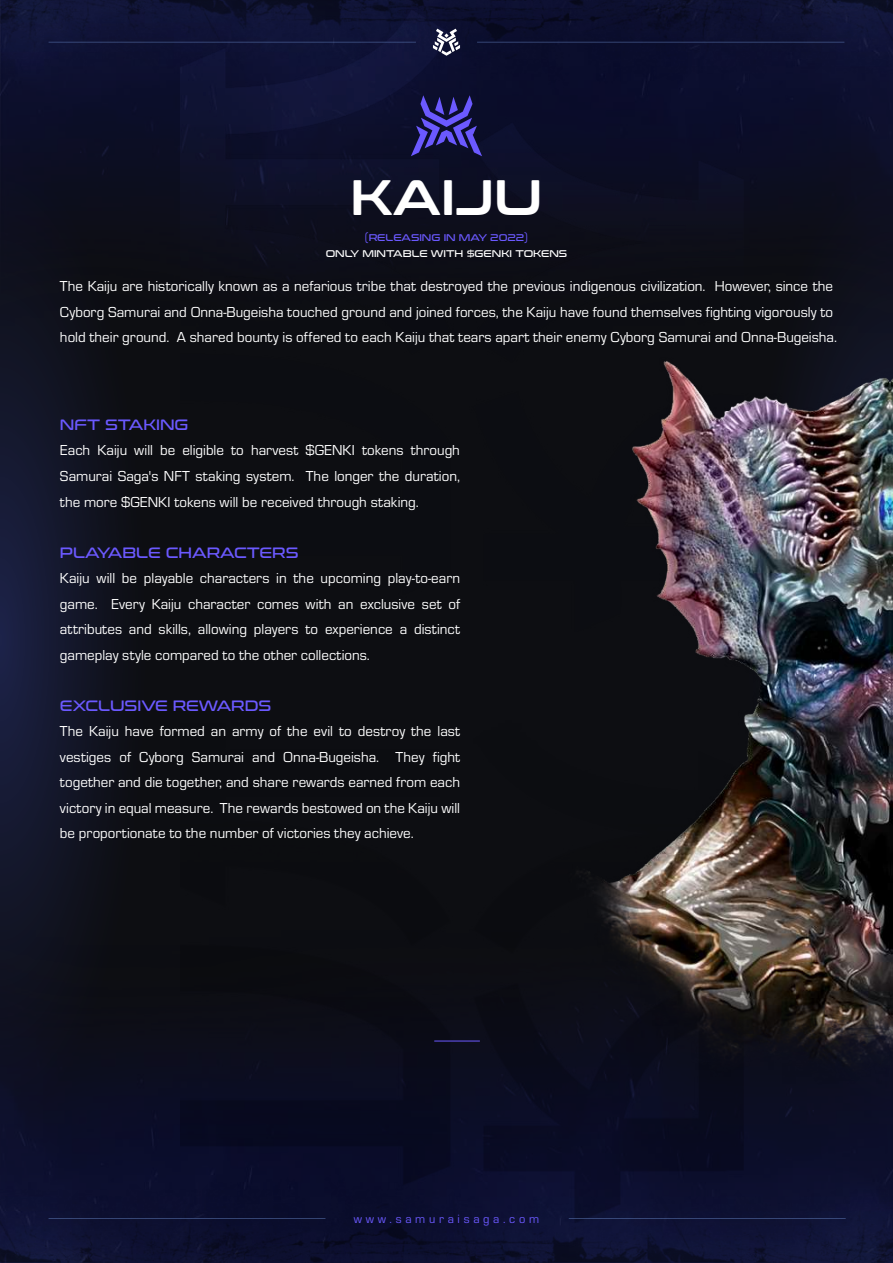
<style>
.page{position:relative;width:893px;height:1263px;background:#fff}
.page>*{position:absolute;margin:0;border:0;box-sizing:border-box;transform-origin:0 0}
.t1{font:49.5px "Conthrax Sb";color:#fff}
.t2{font:15px/25.5px "Eurostile";color:#fff;text-align:justify}
.t3{font:15px "Conthrax";color:#6b59ff}
.t4{font:12.45px "Eurostile";letter-spacing:.3em;color:#6b59ff}
.t5{font:9.75px "Conthrax";color:#fff}
.t6{font:9.75px "Conthrax";color:#6b59ff}
</style>
<div class="page">
<svg style="left:0;top:556px;width:152px;height:151px;background:#131629"></svg>
<img style="left:0;top:707px;width:893px;height:446px">
<img style="left:0;top:1153px;width:893px;height:110px">
<img style="left:0;top:110px;width:893px;height:446px">
<img style="left:0;top:0;width:893px;height:110px">
<img style="left:181px;top:9px;width:562px;height:592px">
<img style="left:181px;top:601px;width:562px;height:621px">
<svg style="left:433px;top:29px;width:27px;height:27px"></svg>
<svg style="left:411px;top:95px;width:71px;height:61px;background:#2b2772"></svg>
<hr style="left:49px;top:42px;width:367px;height:1px;background:#617fbc">
<hr style="left:477px;top:42px;width:367px;height:1px;background:#617fbc">
<hr style="left:49px;top:1218px;width:276px;height:1px;background:#617fbc">
<hr style="left:569px;top:1218px;width:277px;height:1px;background:#617fbc">
<hr style="left:435px;top:1041px;width:45px;height:1px;background:#6b59ff">
<img style="left:566px;top:357px;width:327px;height:750px">
<h1 class="t1" style="left:351px;top:159px;width:193px">KAIJU</h1>
<p class="t6" style="left:364px;top:230px;width:166px">(RELEASING IN MAY 2022)</p>
<p class="t5" style="left:326px;top:246px;width:243px">ONLY MINTABLE WITH $GENKI TOKENS</p>
<p class="t2" style="left:60px;top:273px;width:779px;text-align:left">The Kaiju are historically known as a nefarious tribe that destroyed the previous indigenous civilization. However, since the<br>Cyborg Samurai and Onna-Bugeisha touched ground and joined forces, the Kaiju have found themselves fighting vigorously to hold their ground. A shared bounty is offered to each Kaiju that tears apart their enemy Cyborg Samurai and Onna-Bugeisha.</p>
<p class="t3" style="left:60px;top:413px;width:130px">NFT STAKING</p>
<p class="t2" style="left:60px;top:437px;width:402px">Each Kaiju will be eligible to harvest $GENKI tokens through Samurai Saga's NFT staking system. The longer the duration, the more $GENKI tokens will be received through staking.</p>
<p class="t3" style="left:60px;top:541px;width:240px">PLAYABLE CHARACTERS</p>
<p class="t2" style="left:60px;top:565px;width:402px">Kaiju will be playable characters in the upcoming play-to-earn game. Every Kaiju character comes with an exclusive set of attributes and skills, allowing players to experience a distinct gameplay style compared to the other collections.</p>
<p class="t3" style="left:60px;top:694px;width:213px">EXCLUSIVE REWARDS</p>
<p class="t2" style="left:60px;top:718px;width:402px">The Kaiju have formed an army of the evil to destroy the last vestiges of Cyborg Samurai and Onna-Bugeisha. They fight together and die together, and share rewards earned from each victory in equal measure. The rewards bestowed on the Kaiju will be proportionate to the number of victories they achieve.</p>
<p class="t4" style="left:354px;top:1210px;width:187px">www.samuraisaga.com</p>
</div>
